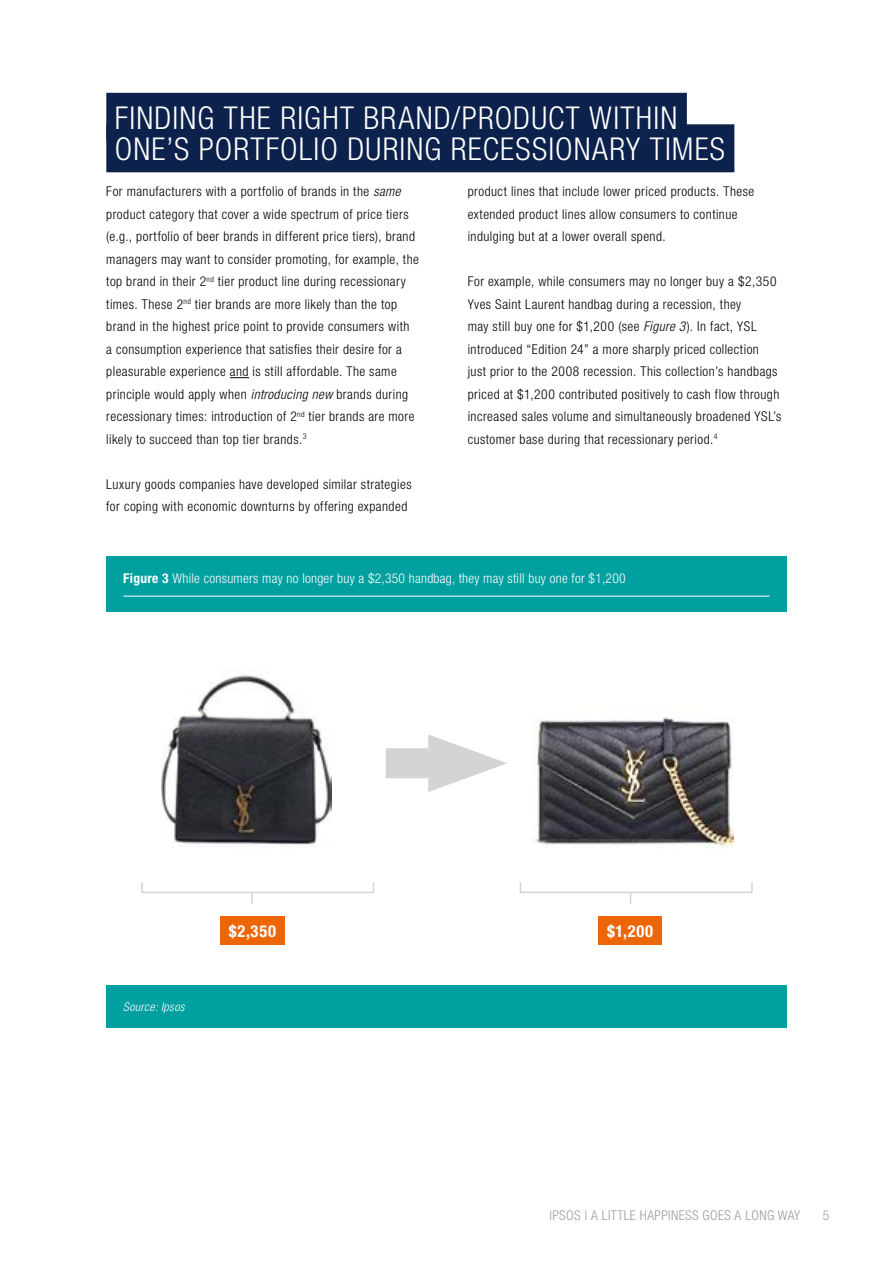
<style>
.page{position:relative;width:893px;height:1263px;background:#fff}
.page>*{position:absolute;margin:0;border:0;box-sizing:border-box;transform-origin:0 0}
.t1{font:300 condensed 31.5px/31.5px "Helvetica Neue LT Std";letter-spacing:.04em;color:#fff}
.t2{font:700 condensed 16.5px "Helvetica Neue LT Std";letter-spacing:.05em;color:#fff}
.t3{font:300 condensed 13.5px/22.5px "Helvetica Neue LT Std";letter-spacing:.035em;color:#000}
.t4{font:300 condensed 13.5px "Helvetica Neue LT Std";letter-spacing:.02em;color:#fff}
.t5{font:300 condensed 13.5px "Helvetica Neue LT Std";letter-spacing:.03em;color:#9d9d9c}
.t6{font:italic 300 condensed 12px "Helvetica Neue LT Std";letter-spacing:.03em;color:#fff}
.s1{font-style:italic}
.s2{font-weight:700}
</style>
<div class="page">
<div style="left:106px;top:93px;width:581px;height:48px;background:#0c224c"></div>
<div style="left:106px;top:124px;width:628px;height:48px;background:#0c224c"></div>
<svg style="left:230px;top:377px;width:19px;height:1px"></svg>
<div style="left:106px;top:556px;width:681px;height:56px;background:#009fa0"></div>
<hr style="left:123px;top:596px;width:647px;height:1px;background:#fff">
<div style="left:106px;top:985px;width:681px;height:43px;background:#009fa0"></div>
<div style="left:386px;top:748px;width:71px;height:30px;background:#d3d4d3"></div>
<svg style="left:428px;top:734px;width:79px;height:58px"></svg>
<img style="left:532px;top:717px;width:202px;height:131px">
<div style="left:520px;top:881px;width:233px;height:12px;border:2px solid #d3d4d3"></div>
<img style="left:162px;top:675px;width:170px;height:170px">
<div style="left:141px;top:881px;width:233px;height:12px;border:2px solid #d3d4d3"></div>
<svg style="left:251px;top:893px;width:2px;height:11px"></svg>
<div style="left:220px;top:916px;width:65px;height:29px;background:#ec6608"></div>
<div style="left:598px;top:916px;width:64px;height:29px;background:#ec6608"></div>
<h1 class="t1" style="left:115px;top:102px;width:612px">FINDING THE RIGHT BRAND/PRODUCT WITHIN<br>ONE’S PORTFOLIO DURING RECESSIONARY TIMES</h1>
<p class="t3" style="left:106px;top:180px;width:314px">For manufacturers with a portfolio of brands in the <span class="s1">same </span>product category that cover a wide spectrum of price tiers (e.g., portfolio of beer brands in different price tiers), brand managers may want to consider promoting, for example, the top brand in their 2<sup>nd</sup> tier product line during recessionary times. These 2<sup>nd</sup> tier brands are more likely than the top brand in the highest price point to provide consumers with<br>a consumption experience that satisfies their desire for a pleasurable experience and is still affordable. The same principle would apply when <span class="s1">introducing new</span> brands during recessionary times: introduction of 2<sup>nd</sup> tier brands are more likely to succeed than top tier brands.<sup>3</sup></p>
<p class="t3" style="left:106px;top:473px;width:307px">Luxury goods companies have developed similar strategies for coping with economic downturns by offering expanded</p>
<p class="t3" style="left:468px;top:180px;width:288px">product lines that include lower priced products. These extended product lines allow consumers to continue indulging but at a lower overall spend.</p>
<p class="t3" style="left:468px;top:270px;width:315px">For example, while consumers may no longer buy a $2,350<br>Yves Saint Laurent handbag during a recession, they<br>may still buy one for $1,200 (see <span class="s1">Figure 3</span>). In fact, YSL introduced “Edition 24” a more sharply priced collection<br>just prior to the 2008 recession. This collection’s handbags priced at $1,200 contributed positively to cash flow through increased sales volume and simultaneously broadened YSL’s customer base during that recessionary period.<sup>4</sup></p>
<p class="t4" style="left:123px;top:570px;width:504px"><span class="s2">Figure 3</span> While consumers may no longer buy a $2,350 handbag, they may still buy one for $1,200</p>
<p class="t6" style="left:123px;top:999px;width:63px">Source: Ipsos</p>
<p class="t2" style="left:229px;top:921px;width:49px">$2,350</p>
<p class="t2" style="left:607px;top:921px;width:48px">$1,200</p>
<p class="t5" style="left:549px;top:1208px;width:252px">IPSOS | A LITTLE HAPPINESS GOES A LONG WAY</p>
<p class="t5" style="left:823px;top:1208px;width:8px">5</p>
</div>
